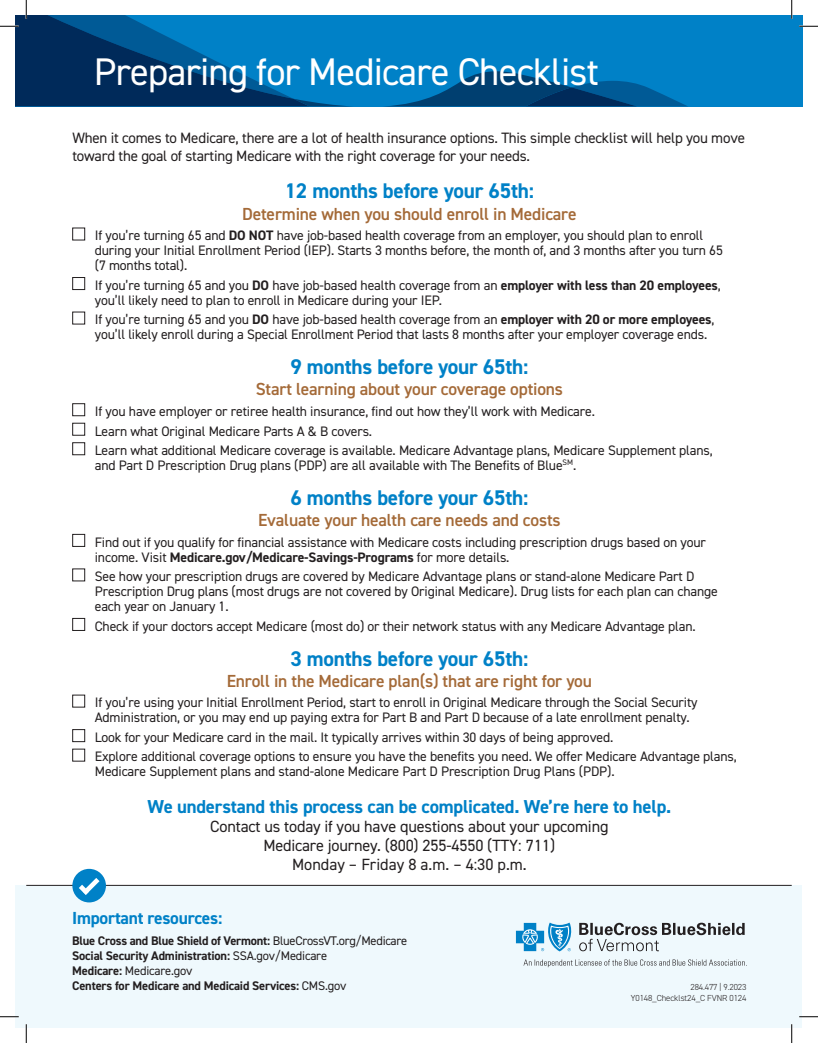
<style>
.page{position:relative;width:818px;height:1043px;background:#fff}
.page>*{position:absolute;margin:0;border:0;box-sizing:border-box;transform-origin:0 0}
.t1{font:38.5px "DIN2014";letter-spacing:-.02em;color:#fff}
.t2{font:700 21.25px "DIN2014";letter-spacing:-.01em;color:#0081c7}
.t3{font:700 18.75px "DIN2014";letter-spacing:-.01em;color:#0081c7}
.t4{font:600 17.5px "DIN2014";letter-spacing:-.01em;color:#a46a38}
.t5{font:700 17.5px "DIN2014";letter-spacing:-.015em;color:#0081c7}
.t6{font:16.25px/18.8px "DIN2014";letter-spacing:-.01em;color:#231f20;text-align:center}
.t7{font:15px/17.5px "DIN2014";letter-spacing:-.015em;color:#231f20}
.t8{font:13.75px/15px "DIN2014";letter-spacing:-.01em;color:#231f20}
.t9{font:700 12.5px/15px "DIN2014";letter-spacing:-.015em;color:#231f20}
.t10{font:300 8.75px/11.2px "DIN2014";letter-spacing:-.01em;color:#231f20;text-align:right}
.s1{font-weight:700}
.s2{font-weight:400}
</style>
<div class="page">
<div style="left:15px;top:885px;width:786px;height:143px;background:#eff9fd"></div>
<hr style="left:26px;top:885px;width:765px;height:1px;background:#231f20">
<div style="left:15px;top:15px;width:787px;height:91px;background:#0081c7"></div>
<svg style="left:637px;top:84px;width:50px;height:22px"></svg>
<svg style="left:15px;top:15px;width:622px;height:91px"></svg>
<div style="left:72px;top:228px;width:13px;height:12px;border:1px solid #231f20"></div>
<div style="left:72px;top:277px;width:13px;height:13px;border:1px solid #231f20"></div>
<div style="left:72px;top:312px;width:13px;height:12px;border:1px solid #231f20"></div>
<div style="left:72px;top:403px;width:13px;height:13px;border:1px solid #231f20"></div>
<div style="left:72px;top:423px;width:13px;height:12px;border:1px solid #231f20"></div>
<div style="left:72px;top:442px;width:13px;height:13px;border:1px solid #231f20"></div>
<div style="left:72px;top:534px;width:13px;height:12px;border:1px solid #231f20"></div>
<div style="left:72px;top:568px;width:13px;height:13px;border:1px solid #231f20"></div>
<div style="left:72px;top:618px;width:13px;height:12px;border:1px solid #231f20"></div>
<div style="left:72px;top:694px;width:13px;height:13px;border:1px solid #231f20"></div>
<div style="left:72px;top:729px;width:13px;height:13px;border:1px solid #231f20"></div>
<div style="left:72px;top:748px;width:13px;height:13px;border:1px solid #231f20"></div>
<div style="left:72px;top:868px;width:34px;height:34px;background:#0081c7;border-radius:50%"></div>
<svg style="left:79px;top:878px;width:20px;height:17px"></svg>
<svg style="left:523px;top:959px;width:222px;height:8px"></svg>
<svg style="left:579px;top:922px;width:165px;height:29px"></svg>
<svg style="left:516px;top:922px;width:55px;height:29px"></svg>
<svg style="left:0;top:25px;width:19px;height:2px"></svg>
<svg style="left:799px;top:25px;width:19px;height:2px"></svg>
<svg style="left:0;top:1016px;width:19px;height:1px"></svg>
<svg style="left:799px;top:1015px;width:19px;height:2px"></svg>
<svg style="left:25px;top:0;width:2px;height:19px"></svg>
<svg style="left:25px;top:1024px;width:2px;height:18px"></svg>
<svg style="left:790px;top:0;width:2px;height:19px"></svg>
<svg style="left:791px;top:1024px;width:1px;height:18px"></svg>
<h1 class="t1" style="left:94px;top:47px;width:506px">Preparing for Medicare Checklist</h1>
<p class="t7" style="left:72px;top:129px;width:674px">When it comes to Medicare, there are a lot of health insurance options. This simple checklist will help you move toward the goal of starting Medicare with the right coverage for your needs.</p>
<h2 class="t2" style="left:285px;top:177px;width:251px">12 months before your 65th:</h2>
<p class="t4" style="left:242px;top:202px;width:336px">Determine when you should enroll in Medicare</p>
<p class="t8" style="left:95px;top:228px;width:629px">If you’re turning 65 and <span class="s1">DO NOT</span> have job-based health coverage from an employer, you should plan to enroll during your Initial Enrollment Period (IEP). Starts 3 months before, the month of, and 3 months after you turn 65 (7 months total).</p>
<p class="t8" style="left:95px;top:277px;width:627px">If you’re turning 65 and you <span class="s1">DO</span> have job-based health coverage from an <span class="s1">employer with less than 20 employees</span>, you’ll likely need to plan to enroll in Medicare during your IEP.</p>
<p class="t8" style="left:95px;top:312px;width:621px">If you’re turning 65 and you <span class="s1">DO</span> have job-based health coverage from an <span class="s1">employer with 20 or more employees</span>, you’ll likely enroll during a Special Enrollment Period that lasts 8 months after your employer coverage ends.</p>
<h2 class="t2" style="left:290px;top:353px;width:239px">9 months before your 65th:</h2>
<p class="t4" style="left:256px;top:378px;width:309px">Start learning about your coverage options</p>
<p class="t8" style="left:95px;top:401px;width:619px;line-height:19.5px">If you have employer or retiree health insurance, find out how they’ll work with Medicare.<br>Learn what Original Medicare Parts A &amp; B covers.<br>Learn what additional Medicare coverage is available. Medicare Advantage plans, Medicare Supplement plans,</p>
<p class="t8" style="left:95px;top:457px;width:483px">and Part D Prescription Drug plans (PDP) are all available with The Benefits of Blue<sup>SM</sup>.</p>
<h2 class="t2" style="left:290px;top:483px;width:239px">6 months before your 65th:</h2>
<p class="t4" style="left:258px;top:508px;width:304px">Evaluate your health care needs and costs</p>
<p class="t8" style="left:95px;top:534px;width:612px">Find out if you qualify for financial assistance with Medicare costs including prescription drugs based on your income. Visit <span class="s1">Medicare.gov/Medicare-Savings-Programs</span> for more details.</p>
<p class="t8" style="left:95px;top:568px;width:624px">See how your prescription drugs are covered by Medicare Advantage plans or stand-alone Medicare Part D<br>Prescription Drug plans (most drugs are not covered by Original Medicare). Drug lists for each plan can change each year on January 1.</p>
<p class="t8" style="left:95px;top:618px;width:602px">Check if your doctors accept Medicare (most do) or their network status with any Medicare Advantage plan.</p>
<h2 class="t2" style="left:290px;top:644px;width:239px">3 months before your 65th:</h2>
<p class="t4" style="left:227px;top:669px;width:367px">Enroll in the Medicare plan(s) that are right for you</p>
<p class="t8" style="left:95px;top:695px;width:604px">If you’re using your Initial Enrollment Period, start to enroll in Original Medicare through the Social Security<br>Administration, or you may end up paying extra for Part B and Part D because of a late enrollment penalty.</p>
<p class="t8" style="left:95px;top:727px;width:643px;line-height:19.5px">Look for your Medicare card in the mail. It typically arrives within 30 days of being approved.<br>Explore additional coverage options to ensure you have the benefits you need. We offer Medicare Advantage plans,</p>
<p class="t8" style="left:95px;top:764px;width:521px">Medicare Supplement plans and stand-alone Medicare Part D Prescription Drug Plans (PDP).</p>
<h3 class="t3" style="left:147px;top:794px;width:525px">We understand this process can be complicated. We’re here to help.</h3>
<p class="t6" style="left:210px;top:816px;width:400px">Contact us today if you have questions about your upcoming<br>Medicare journey. (800) 255-4550 (TTY: 711)<br>Monday – Friday 8 a.m. – 4:30 p.m.</p>
<p class="t5" style="left:72px;top:906px;width:152px">Important resources:</p>
<p class="t9" style="left:72px;top:933px;width:336px">Blue Cross and Blue Shield of Vermont: <span class="s2">BlueCrossVT.org/Medicare </span>Social Security Administration: <span class="s2">SSA.gov/Medicare<br></span>Medicare: <span class="s2">Medicare.gov<br></span>Centers for Medicare and Medicaid Services: <span class="s2">CMS.gov</span></p>
<p class="t10" style="left:630px;top:981px;width:117px">284.477 | 9.2023<br>Y0148_Checklst24_C FVNR 0124</p>
</div>
